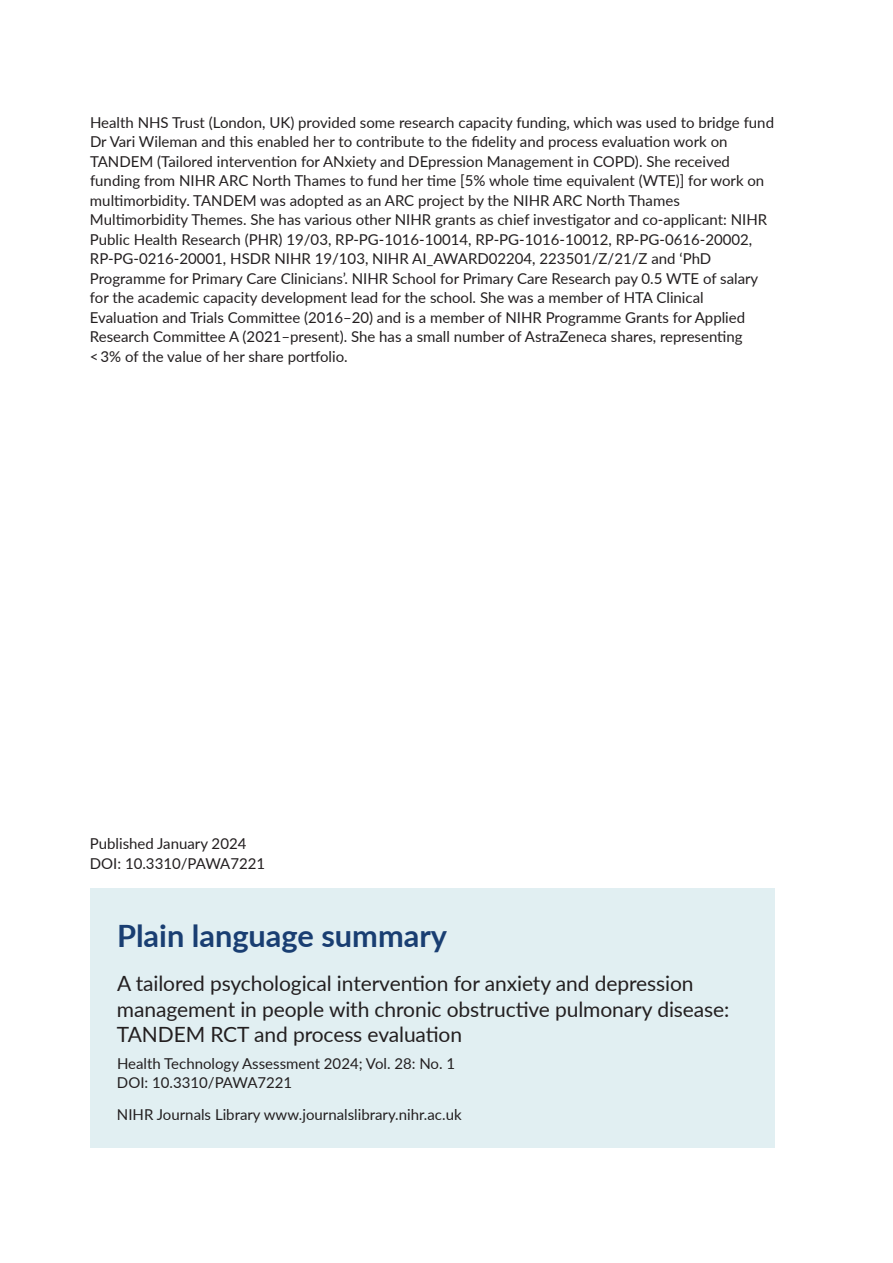
<style>
.page{position:relative;width:893px;height:1263px;background:#fff}
.page>*{position:absolute;margin:0;border:0;box-sizing:border-box;transform-origin:0 0}
.t1{font:700 30.75px "Lato";color:#193e72}
.t2{font:21px/25.2px "Lato";letter-spacing:-.005em;color:#231f20}
.t3{font:15px/19.5px "Lato";color:#231f20}
</style>
<div class="page">
<div style="left:90px;top:888px;width:684px;height:259px;background:#e1eff2"></div>
<p class="t3" style="left:90px;top:112px;width:686px">Health NHS Trust (London, UK) provided some research capacity funding, which was used to bridge fund Dr Vari Wileman and this enabled her to contribute to the fidelity and process evaluation work on TANDEM (Tailored intervention for ANxiety and DEpression Management in COPD). She received funding from NIHR ARC North Thames to fund her time [5% whole time equivalent (WTE)] for work on multimorbidity. TANDEM was adopted as an ARC project by the NIHR ARC North Thames Multimorbidity Themes. She has various other NIHR grants as chief investigator and co-applicant: NIHR Public Health Research (PHR) 19/03, RP-PG-1016-10014, RP-PG-1016-10012, RP-PG-0616-20002, RP-PG-0216-20001, HSDR NIHR 19/103, NIHR AI_AWARD02204, 223501/Z/21/Z and ‘PhD Programme for Primary Care Clinicians’. NIHR School for Primary Care Research pay 0.5 WTE of salary for the academic capacity development lead for the school. She was a member of HTA Clinical Evaluation and Trials Committee (2016–20) and is a member of NIHR Programme Grants for Applied Research Committee A (2021–present). She has a small number of AstraZeneca shares, representing<br>&lt; 3% of the value of her share portfolio.</p>
<p class="t3" style="left:90px;top:833px;width:177px">Published January 2024<br>DOI: 10.3310/PAWA7221</p>
<h1 class="t1" style="left:117px;top:913px;width:332px">Plain language summary</h1>
<h2 class="t2" style="left:117px;top:970px;width:614px">A tailored psychological intervention for anxiety and depression management in people with chronic obstructive pulmonary disease:<br>TANDEM RCT and process evaluation</h2>
<p class="t3" style="left:117px;top:1053px;width:340px">Health Technology Assessment 2024; Vol. 28: No. 1<br>DOI: 10.3310/PAWA7221</p>
<p class="t3" style="left:117px;top:1105px;width:346px">NIHR Journals Library www.journalslibrary.nihr.ac.uk</p>
</div>
